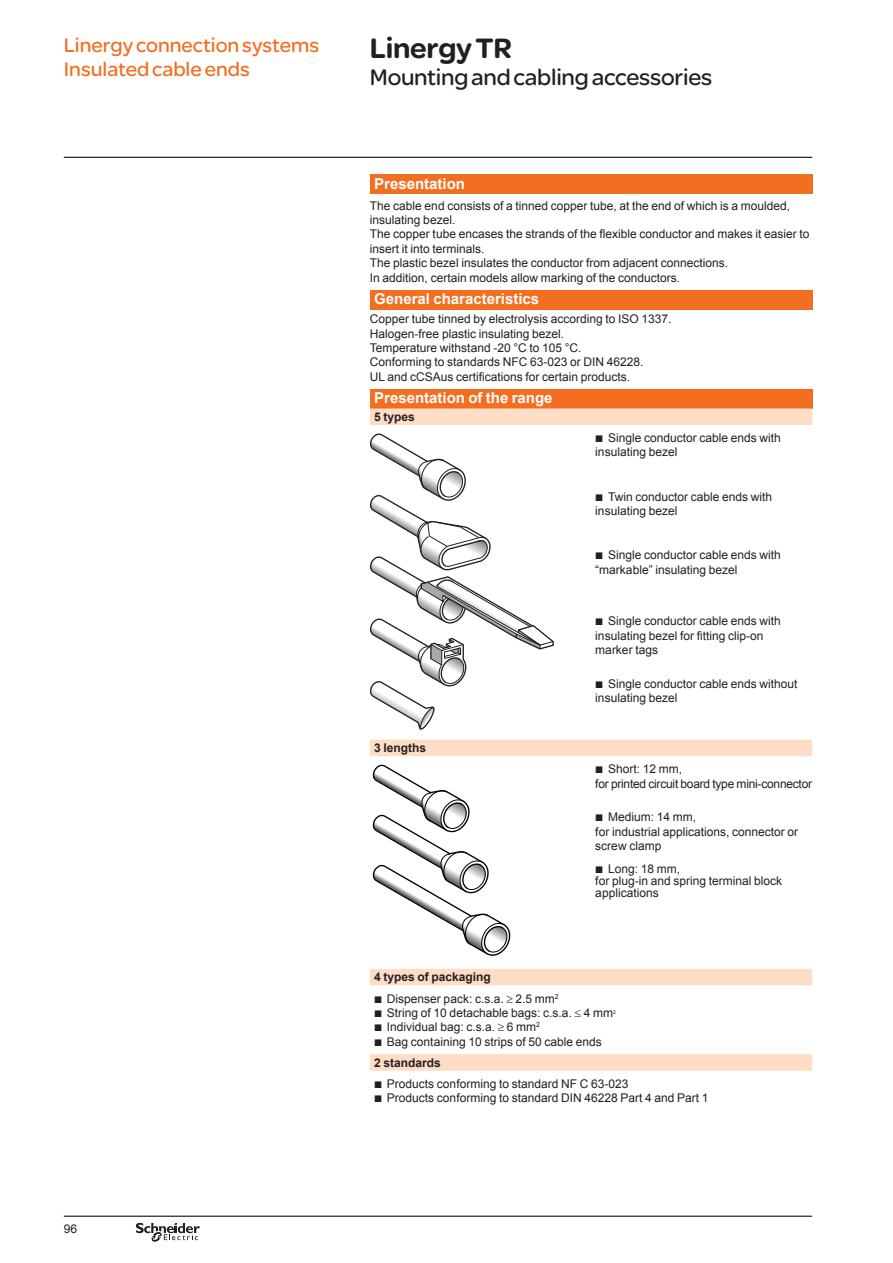
<style>
.page{position:relative;width:893px;height:1263px;background:#fff}
.page>*{position:absolute;margin:0;border:0;box-sizing:border-box;transform-origin:0 0}
._0_TitleLev1{font:900 30px "SE Optimist";letter-spacing:-.01em;color:#231f20}
._0_TitleLev2{font:24px "SE Optimist";letter-spacing:-.01em;color:#231f20}
._0_Topic{font:21px "SE Optimist";color:#f36e21}
._1_Section_3__10__ta{font:700 15px "Arial";color:#fff}
._1_Text__8{font:12px/14.4px "Arial";color:#231f20}
._1_Text__8-2{font:12px/14.4px "Arial";letter-spacing:-.02em;color:#231f20}
._1_Section_4__8{font:700 12px "Arial";color:#231f20}
.t1{font:5.25px "Arial";color:#231f20}
.s1{font-family:"Graph Schneider"}
</style>
<div class="page">
<hr style="left:64px;top:157px;width:748px;height:1px;background:#231f20">
<hr style="left:64px;top:1215px;width:748px;height:2px;background:#231f20">
<svg style="left:136px;top:1223px;width:64px;height:19px"></svg>
<div style="left:370px;top:174px;width:442px;height:20px;background:#f36e21"></div>
<div style="left:370px;top:290px;width:442px;height:19px;background:#f36e21"></div>
<div style="left:370px;top:389px;width:442px;height:19px;background:#f36e21"></div>
<svg style="left:370px;top:408px;width:442px;height:663px"></svg>
<div style="left:370px;top:433px;width:193px;height:297px;background:#fff"></div>
<svg style="left:370px;top:433px;width:184px;height:297px"></svg>
<div style="left:370px;top:765px;width:153px;height:198px;background:#fff"></div>
<svg style="left:372px;top:765px;width:139px;height:191px"></svg>
<p class="_0_Topic" style="left:64px;top:30px;width:257px">Linergy connection systems</p>
<p class="_0_Topic" style="left:64px;top:54px;width:188px">Insulated cable ends</p>
<p class="_1_Text__8" style="left:64px;top:1222px;width:15px">96</p>
<p class="_0_TitleLev1" style="left:370px;top:26px;width:143px">Linergy TR</p>
<p class="_0_TitleLev2" style="left:370px;top:60px;width:344px">Mounting and cabling accessories</p>
<p class="_1_Section_3__10__ta" style="left:374px;top:174px;width:92px">Presentation</p>
<p class="_1_Text__8" style="left:370px;top:198px;width:422px">The cable end consists of a tinned copper tube, at the end of which is a moulded, insulating bezel.</p>
<p class="_1_Text__8" style="left:370px;top:227px;width:441px">The copper tube encases the strands of the flexible conductor and makes it easier to insert it into terminals.</p>
<p class="_1_Text__8" style="left:370px;top:256px;width:360px">The plastic bezel insulates the conductor from adjacent connections.</p>
<p class="_1_Text__8" style="left:370px;top:270px;width:312px">In addition, certain models allow marking of the conductors.</p>
<p class="_1_Section_3__10__ta" style="left:374px;top:289px;width:167px">General characteristics</p>
<p class="_1_Text__8" style="left:370px;top:312px;width:303px">Copper tube tinned by electrolysis according to ISO 1337.</p>
<p class="_1_Text__8" style="left:370px;top:326px;width:196px">Halogen-free plastic insulating bezel.</p>
<p class="_1_Text__8" style="left:370px;top:341px;width:213px">Temperature withstand -20 °C to 105 °C.</p>
<p class="_1_Text__8" style="left:370px;top:355px;width:275px">Conforming to standards NFC 63-023 or DIN 46228.</p>
<p class="_1_Text__8" style="left:370px;top:369px;width:262px">UL and cCSAus certifications for certain products.</p>
<p class="_1_Section_3__10__ta" style="left:374px;top:388px;width:180px">Presentation of the range</p>
<p class="_1_Section_4__8" style="left:374px;top:409px;width:42px">5 types</p>
<p class="_1_Text__8" style="left:595px;top:431px;width:187px"><span class="s1">b</span> Single conductor cable ends with insulating bezel</p>
<p class="_1_Text__8" style="left:595px;top:489px;width:178px"><span class="s1">b</span> Twin conductor cable ends with insulating bezel</p>
<p class="_1_Text__8" style="left:595px;top:548px;width:187px"><span class="s1">b</span> Single conductor cable ends with “markable” insulating bezel</p>
<p class="_1_Section_4__8" style="left:374px;top:740px;width:54px">3 lengths</p>
<p class="_1_Text__8" style="left:595px;top:614px;width:187px"><span class="s1">b</span> Single conductor cable ends with insulating bezel for fitting clip-on marker tags</p>
<p class="_1_Text__8" style="left:595px;top:676px;width:204px"><span class="s1">b</span> Single conductor cable ends without insulating bezel</p>
<p class="_1_Text__8-2" style="left:595px;top:762px;width:218px"><span class="s1">b</span> Short: 12 mm,<br>for printed circuit board type mini-connector</p>
<p class="_1_Text__8" style="left:595px;top:810px;width:204px"><span class="s1">b</span> Medium: 14 mm,<br>for industrial applications, connector or screw clamp</p>
<p class="_1_Text__8" style="left:595px;top:863px;width:188px;line-height:12px"><span class="s1">b</span> Long: 18 mm,<br>for plug-in and spring terminal block applications</p>
<p class="_1_Section_4__8" style="left:374px;top:969px;width:118px">4 types of packaging</p>
<p class="_1_Text__8" style="left:374px;top:991px;width:186px"><span class="s1">b</span> Dispenser pack: c.s.a. ≥ 2.5 mm<sup>2</sup></p>
<p class="_1_Text__8" style="left:374px;top:1006px;width:240px"><span class="s1">b</span> String of 10 detachable bags: c.s.a. ≤ 4 mm</p>
<p class="t1" style="left:613px;top:1009px;width:4px">2</p>
<p class="_1_Text__8" style="left:374px;top:1020px;width:167px"><span class="s1">b</span> Individual bag: c.s.a. ≥ 6 mm<sup>2</sup></p>
<p class="_1_Text__8" style="left:374px;top:1034px;width:229px"><span class="s1">b</span> Bag containing 10 strips of 50 cable ends</p>
<p class="_1_Section_4__8" style="left:374px;top:1054px;width:68px">2 standards</p>
<p class="_1_Text__8" style="left:374px;top:1076px;width:256px"><span class="s1">b</span> Products conforming to standard NF C 63-023</p>
<p class="_1_Text__8" style="left:374px;top:1091px;width:336px"><span class="s1">b</span> Products conforming to standard DIN 46228 Part 4 and Part 1</p>
</div>
